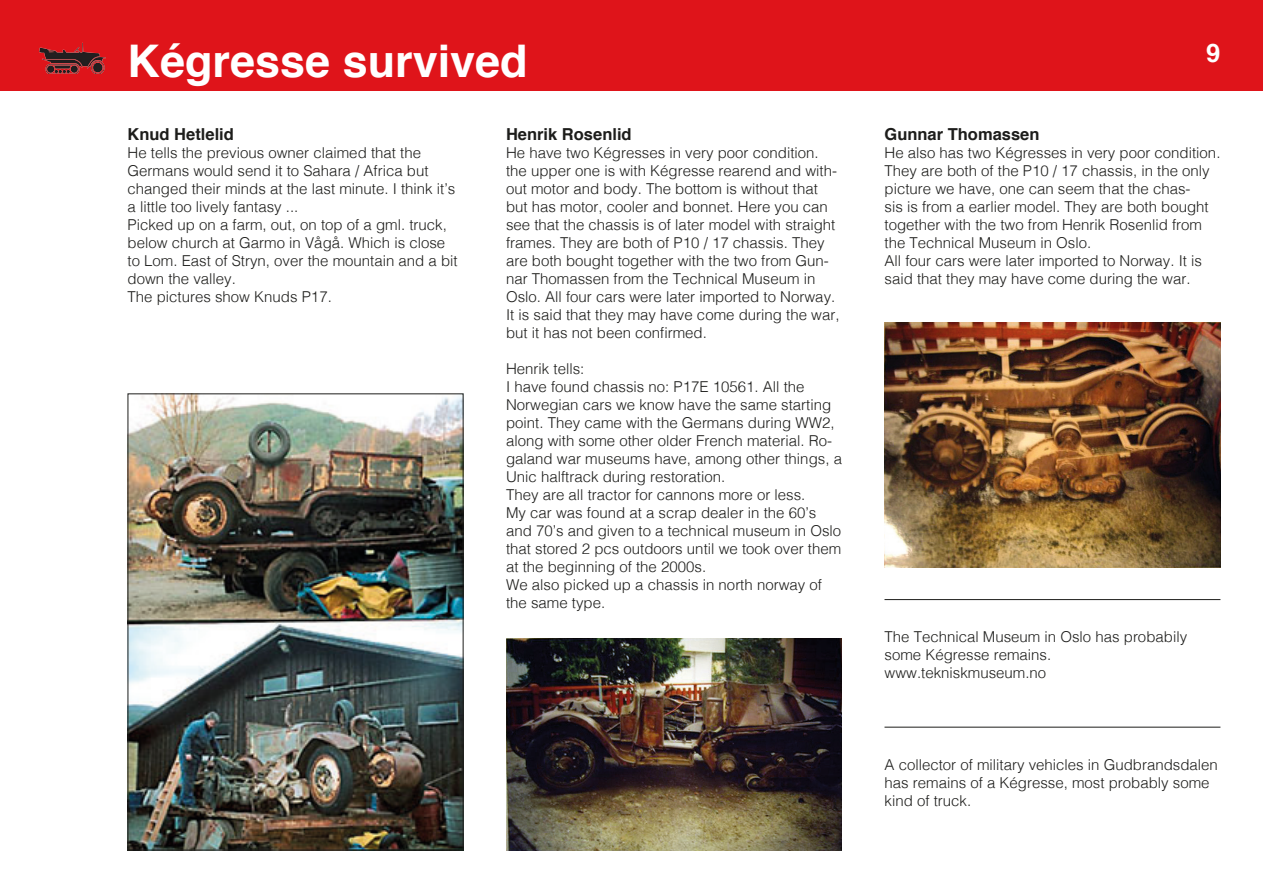
<style>
.page{position:relative;width:1263px;height:893px;background:#fff}
.page>*{position:absolute;margin:0;border:0;box-sizing:border-box;transform-origin:0 0}
.t1{font:700 45px "Helvetica";color:#fff}
.t2{font:700 25.5px "Helvetica";color:#fff}
.t3{font:700 16.5px "Helvetica";color:#1d1d1b}
.t4{font:300 15px/18px "Helvetica";color:#1d1d1b}
</style>
<div class="page">
<div style="left:0;top:0;width:1262px;height:91px;background:#df141a"></div>
<img style="left:39px;top:43px;width:67px;height:31px">
<img style="left:884px;top:322px;width:336px;height:245px">
<img style="left:506px;top:639px;width:336px;height:211px">
<img style="left:130px;top:395px;width:331px;height:453px">
<div style="left:128px;top:393px;width:335px;height:457px;border:1px solid #1d1d1b"></div>
<hr style="left:884px;top:599px;width:336px;height:1px;background:#1d1d1b">
<hr style="left:884px;top:727px;width:336px;height:1px;background:#1d1d1b">
<h1 class="t1" style="left:128px;top:25px;width:402px">Kégresse survived</h1>
<h2 class="t2" style="left:1206px;top:32px;width:16px">9</h2>
<p class="t3" style="left:128px;top:121px;width:108px">Knud Hetlelid</p>
<p class="t4" style="left:128px;top:143px;width:332px">He tells the previous owner claimed that the Germans would send it to Sahara / Africa but changed their minds at the last minute. I think it’s a little too lively fantasy ...<br>Picked up on a farm, out, on top of a gml. truck, below church at Garmo in Vågå. Which is close to Lom. East of Stryn, over the mountain and a bit down the valley.<br>The pictures show Knuds P17.</p>
<p class="t3" style="left:506px;top:121px;width:127px">Henrik Rosenlid</p>
<p class="t4" style="left:506px;top:143px;width:335px">He have two Kégresses in very poor condition. the upper one is with Kégresse rearend and with&shy;out motor and body. The bottom is without that but has motor, cooler and bonnet. Here you can see that the chassis is of later model with straight frames. They are both of P10 / 17 chassis. They are both bought together with the two from Gun&shy;nar Thomassen from the Technical Museum in Oslo. All four cars were later imported to Norway.<br>It is said that they may have come during the war, but it has not been confirmed.</p>
<p class="t4" style="left:506px;top:359px;width:337px">Henrik tells:<br>I have found chassis no: P17E 10561. All the Norwegian cars we know have the same starting point. They came with the Germans during WW2, along with some other older French material. Ro&shy;galand war museums have, among other things, a Unic halftrack during restoration.<br>They are all tractor for cannons more or less.<br>My car was found at a scrap dealer in the 60’s and 70’s and given to a technical museum in Oslo that stored 2 pcs outdoors until we took over them at the beginning of the 2000s.<br>We also picked up a chassis in north norway of the same type.</p>
<p class="t3" style="left:884px;top:121px;width:156px">Gunnar Thomassen</p>
<p class="t4" style="left:884px;top:143px;width:337px">He also has two Kégresses in very poor condition.<br>They are both of the P10 / 17 chassis, in the only picture we have, one can seem that the chas-<br>sis is from a earlier model. They are both bought together with the two from Henrik Rosenlid from the Technical Museum in Oslo.<br>All four cars were later imported to Norway. It is said that they may have come during the war.</p>
<p class="t4" style="left:884px;top:627px;width:304px">The Technical Museum in Oslo has probabily some Kégresse remains. www.tekniskmuseum.no</p>
<p class="t4" style="left:884px;top:755px;width:335px">A collector of military vehicles in Gudbrandsdalen has remains of a Kégresse, most probably some kind of truck.</p>
</div>
